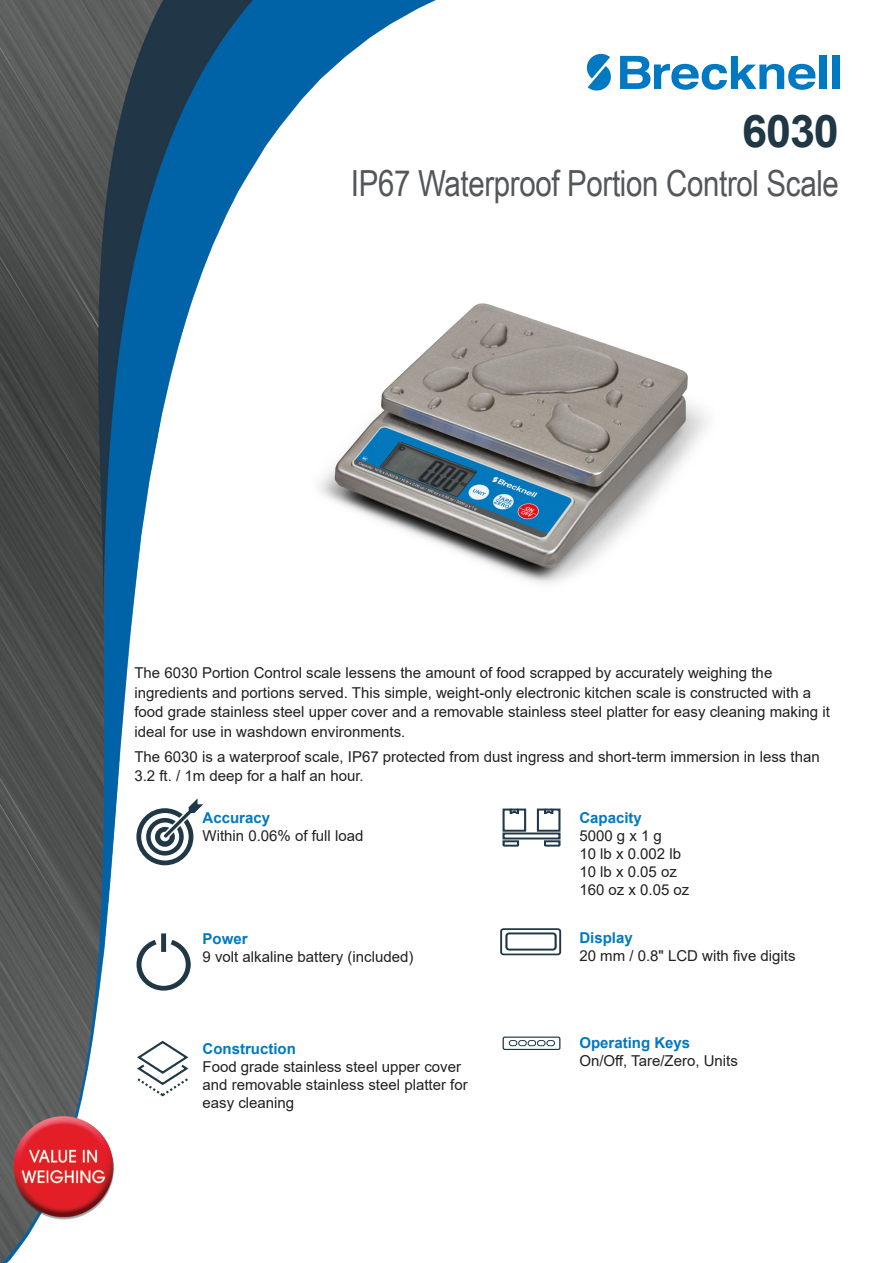
<style>
.page{position:relative;width:893px;height:1263px;background:#fff}
.page>*{position:absolute;margin:0;border:0;box-sizing:border-box;transform-origin:0 0}
.t1{font:700 45px "Arial";color:#203746}
.t2{font:36px "Arial Narrow";letter-spacing:-.01em;color:#54575a}
.t3{font:15px/18px "Arial";color:#231f20}
.t4{font:700 15px "Arial";color:#0079c2}
</style>
<div class="page">
<img style="left:0;top:0;width:840px;height:1263px">
<svg style="left:587px;top:54px;width:26px;height:37px"></svg>
<svg style="left:620px;top:56px;width:195px;height:34px"></svg>
<div style="left:819px;top:56px;width:8px;height:33px;background:#0079c2"></div>
<div style="left:832px;top:56px;width:7px;height:33px;background:#0079c2"></div>
<img style="left:304px;top:275px;width:420px;height:321px">
<svg style="left:136px;top:798px;width:67px;height:67px"></svg>
<svg style="left:134px;top:936px;width:59px;height:57px"></svg>
<div style="left:161px;top:933px;width:5px;height:19px;background:#203746"></div>
<div style="left:500px;top:928px;width:61px;height:27px;border:2px solid #203746;border-radius:2px"></div>
<div style="left:505px;top:932px;width:52px;height:19px;border:2px solid #203746;border-radius:3px"></div>
<div style="left:503px;top:1036px;width:57px;height:14px;border:1px solid #203746;border-radius:2px"></div>
<div style="left:509px;top:1040px;width:8px;height:6px;border:1px solid #203746;border-radius:2px"></div>
<div style="left:518px;top:1040px;width:9px;height:6px;border:1px solid #203746;border-radius:2px"></div>
<div style="left:528px;top:1040px;width:8px;height:6px;border:1px solid #203746;border-radius:2px"></div>
<div style="left:537px;top:1040px;width:8px;height:6px;border:1px solid #203746;border-radius:2px"></div>
<div style="left:546px;top:1040px;width:9px;height:6px;border:1px solid #203746;border-radius:2px"></div>
<svg style="left:501px;top:839px;width:19px;height:8px"></svg>
<div style="left:503px;top:832px;width:57px;height:7px;border:2px solid #203746"></div>
<svg style="left:543px;top:839px;width:19px;height:8px"></svg>
<svg style="left:501px;top:807px;width:26px;height:26px"></svg>
<svg style="left:536px;top:807px;width:25px;height:26px"></svg>
<svg style="left:135px;top:1039px;width:55px;height:59px"></svg>
<h1 class="t1" style="left:742px;top:99px;width:98px">6030</h1>
<h2 class="t2" style="left:351px;top:157px;width:490px">IP67 Waterproof Portion Control Scale</h2>
<p class="t3" style="left:134px;top:663px;width:697px;line-height:19.5px">The 6030 Portion Control scale lessens the amount of food scrapped by accurately weighing the ingredients and portions served. This simple, weight-only electronic kitchen scale is constructed with a food grade stainless steel upper cover and a removable stainless steel platter for easy cleaning making it ideal for use in washdown environments.</p>
<p class="t3" style="left:134px;top:747px;width:687px;line-height:19.5px">The 6030 is a waterproof scale, IP67 protected from dust ingress and short-term immersion in less than<br>3.2 ft. / 1m deep for a half an hour.</p>
<p class="t4" style="left:579px;top:807px;width:64px">Capacity</p>
<p class="t3" style="left:579px;top:826px;width:112px">5000 g x 1 g<br>10 lb x 0.002 lb<br>10 lb x 0.05 oz<br>160 oz x 0.05 oz</p>
<p class="t4" style="left:203px;top:807px;width:69px">Accuracy</p>
<p class="t3" style="left:203px;top:826px;width:162px">Within 0.06% of full load</p>
<p class="t4" style="left:203px;top:928px;width:47px">Power</p>
<p class="t3" style="left:203px;top:947px;width:212px">9 volt alkaline battery (included)</p>
<p class="t4" style="left:203px;top:1038px;width:95px">Construction</p>
<p class="t3" style="left:203px;top:1057px;width:267px">Food grade stainless steel upper cover and removable stainless steel platter for easy cleaning</p>
<p class="t4" style="left:579px;top:927px;width:55px">Display</p>
<p class="t3" style="left:579px;top:946px;width:218px">20 mm / 0.8" LCD with five digits</p>
<p class="t4" style="left:579px;top:1032px;width:112px">Operating Keys</p>
<p class="t3" style="left:579px;top:1052px;width:160px">On/Off, Tare/Zero, Units</p>
</div>
